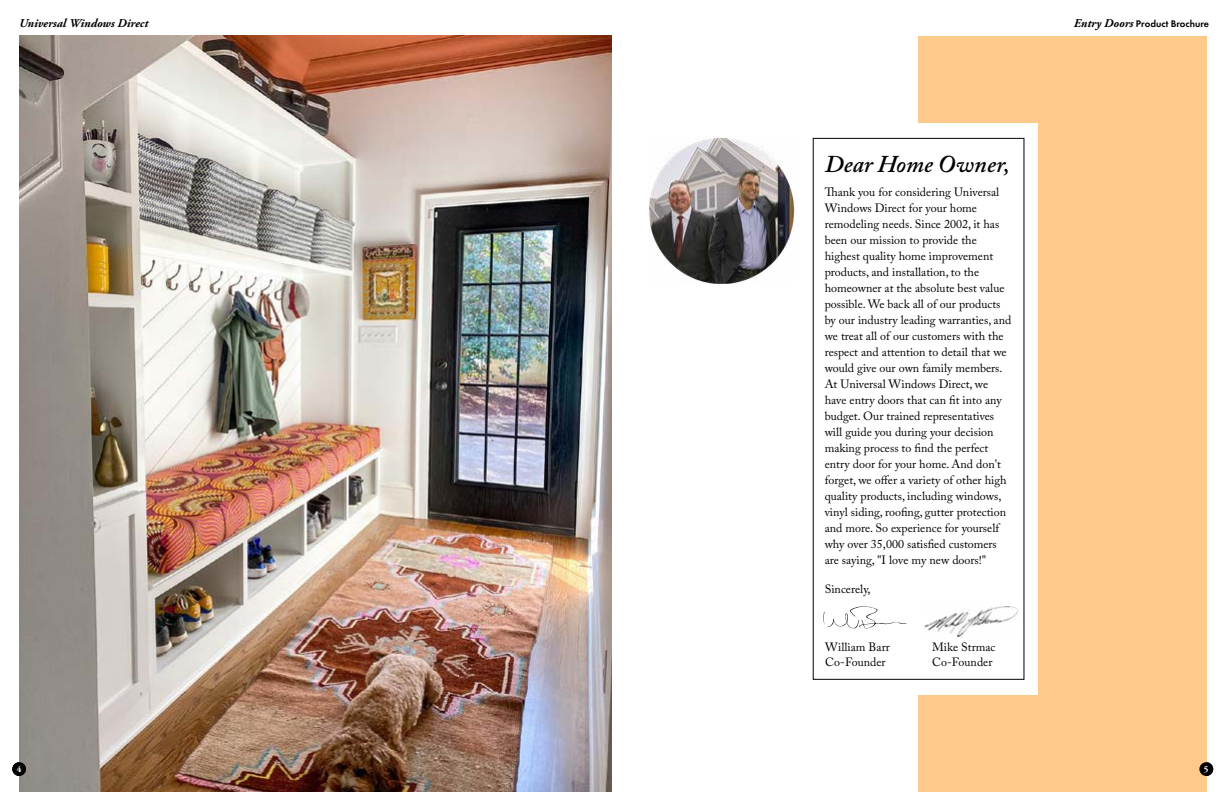
<style>
.page{position:relative;width:1224px;height:792px;background:#fff}
.page>*{position:absolute;margin:0;border:0;box-sizing:border-box;transform-origin:0 0}
.t1{font:italic 600 24px "Adobe Caslon Pro";color:#000}
.t2{font:12px/16px "Adobe Caslon Pro";color:#000}
.t3{font:italic 700 12px "Adobe Garamond Pro";color:#000}
.t4{font:600 10px "Futura PT";color:#000}
.t5{font:700 9px "Adobe Garamond Pro";color:#fff}
.s1{font-family:"Adobe Garamond Pro";font-weight:700;font-style:italic;font-size:12px}
</style>
<div class="page">
<div style="left:918px;top:36px;width:288px;height:756px;background:#feca8c"></div>
<img style="left:19px;top:36px;width:593px;height:756px">
<img style="left:649px;top:137px;width:146px;height:146px">
<div style="left:799px;top:123px;width:239px;height:572px;background:#fff"></div>
<svg style="left:823px;top:606px;width:84px;height:23px"></svg>
<img style="left:924px;top:606px;width:94px;height:31px">
<div style="left:1199px;top:762px;width:14px;height:14px;background:#000;border-radius:50%"></div>
<div style="left:12px;top:762px;width:14px;height:14px;background:#000;border-radius:50%"></div>
<p class="t3" style="left:19px;top:16px;width:131px">Universal Windows Direct</p>
<p class="t4" style="left:1074px;top:17px;width:137px"><span class="s1">Entry Doors</span> Product Brochure</p>
<h1 class="t1" style="left:825px;top:150px;width:186px">Dear Home Owner,</h1>
<p class="t2" style="left:825px;top:184px;width:188px">Thank you for considering Universal Windows Direct for your home remodeling needs. Since 2002, it has been our mission to provide the highest quality home improvement products, and installation, to the homeowner at the absolute best value possible. We back all of our products by our industry leading warranties, and we treat all of our customers with the respect and attention to detail that we would give our own family members.<br>At Universal Windows Direct, we have entry doors that can fit into any budget. Our trained representatives will guide you during your decision making process to find the perfect entry door for your home. And don't forget, we offer a variety of other high quality products, including windows, vinyl siding, roofing, gutter protection and more. So experience for yourself why over 35,000 satisfied customers are saying, "I love my new doors!"</p>
<p class="t2" style="left:825px;top:581px;width:47px">Sincerely,</p>
<p class="t2" style="left:825px;top:640px;width:66px;line-height:14.4px">William Barr<br>Co-Founder</p>
<p class="t2" style="left:932px;top:640px;width:65px;line-height:14.4px">Mike Strmac<br>Co-Founder</p>
<p class="t5" style="left:17px;top:764px;width:6px">4</p>
<p class="t5" style="left:1204px;top:764px;width:6px">5</p>
</div>
